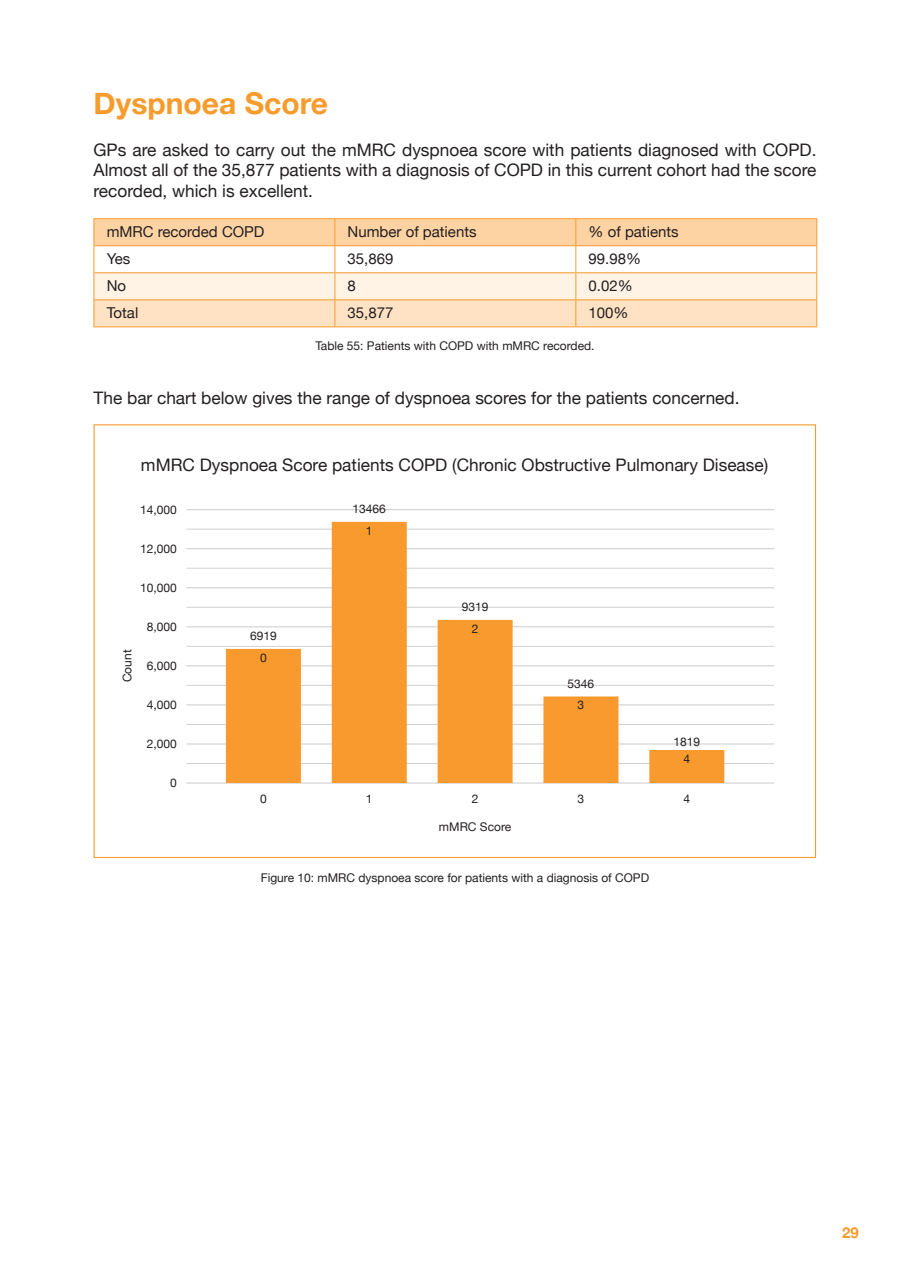
<style>
.page{position:relative;width:910px;height:1280px;background:#fff}
.page>*{position:absolute;margin:0;border:0;box-sizing:border-box;transform-origin:0 0}
.t1{font:700 30px "Helvetica Neue";color:#f89b2d}
.t2{font:17.25px/20.7px "Helvetica Neue";color:#231f20;text-align:justify}
.t3{font:15px "Helvetica Neue";color:#231f20}
.t4{font:700 15px "Helvetica Neue";color:#f89b2d}
.t5{font:12px "Helvetica Neue";color:#231f20}
</style>
<div class="page">
<hr style="left:94px;top:218px;width:241px;height:1px;background:#f89b2d">
<hr style="left:335px;top:218px;width:241px;height:1px;background:#f89b2d">
<hr style="left:576px;top:218px;width:241px;height:1px;background:#f89b2d">
<svg style="left:94px;top:219px;width:723px;height:107px"></svg>
<hr style="left:94px;top:326px;width:241px;height:1px;background:#f89b2d">
<hr style="left:335px;top:326px;width:241px;height:1px;background:#f89b2d">
<hr style="left:576px;top:326px;width:241px;height:1px;background:#f89b2d">
<svg style="left:94px;top:424px;width:722px;height:434px"></svg>
<hr style="left:187px;top:587px;width:586px;height:1px;background:#d0d1d1">
<hr style="left:187px;top:548px;width:586px;height:1px;background:#d0d1d1">
<hr style="left:187px;top:509px;width:586px;height:1px;background:#d0d1d1">
<hr style="left:187px;top:626px;width:586px;height:1px;background:#d0d1d1">
<hr style="left:187px;top:665px;width:586px;height:1px;background:#d0d1d1">
<hr style="left:187px;top:704px;width:586px;height:1px;background:#d0d1d1">
<hr style="left:187px;top:782px;width:586px;height:2px;background:#d0d1d1">
<hr style="left:187px;top:743px;width:586px;height:1px;background:#d0d1d1">
<hr style="left:187px;top:763px;width:586px;height:1px;background:#d0d1d1">
<hr style="left:187px;top:724px;width:586px;height:1px;background:#d0d1d1">
<hr style="left:187px;top:685px;width:586px;height:1px;background:#d0d1d1">
<hr style="left:187px;top:646px;width:586px;height:1px;background:#d0d1d1">
<hr style="left:187px;top:607px;width:586px;height:1px;background:#d0d1d1">
<hr style="left:187px;top:568px;width:586px;height:1px;background:#d0d1d1">
<hr style="left:187px;top:529px;width:586px;height:1px;background:#d0d1d1">
<div style="left:649px;top:750px;width:75px;height:33px;background:#f89a2d"></div>
<div style="left:226px;top:649px;width:75px;height:134px;background:#f89a2d"></div>
<div style="left:438px;top:620px;width:75px;height:163px;background:#f89a2d"></div>
<div style="left:332px;top:522px;width:75px;height:261px;background:#f89a2d"></div>
<div style="left:543px;top:696px;width:75px;height:87px;background:#f89a2d"></div>
<h1 class="t1" style="left:94px;top:80px;width:236px">Dyspnoea Score</h1>
<p class="t2" style="left:94px;top:140px;width:724px">GPs are asked to carry out the mMRC dyspnoea score with patients diagnosed with COPD.<br>Almost all of the 35,877 patients with a diagnosis of COPD in this current cohort had the score recorded, which is excellent.</p>
<p class="t3" style="left:107px;top:221px;width:159px">mMRC recorded COPD</p>
<p class="t3" style="left:348px;top:221px;width:130px">Number of patients</p>
<p class="t3" style="left:589px;top:221px;width:92px">% of patients</p>
<p class="t3" style="left:107px;top:248px;width:25px">Yes</p>
<p class="t3" style="left:348px;top:248px;width:47px">35,869</p>
<p class="t3" style="left:589px;top:248px;width:54px">99.98%</p>
<p class="t3" style="left:107px;top:275px;width:21px">No</p>
<p class="t3" style="left:348px;top:275px;width:10px">8</p>
<p class="t3" style="left:589px;top:275px;width:46px">0.02%</p>
<p class="t3" style="left:107px;top:302px;width:33px">Total</p>
<p class="t3" style="left:348px;top:302px;width:47px">35,877</p>
<p class="t3" style="left:589px;top:302px;width:42px">100%</p>
<p class="t5" style="left:315px;top:337px;width:281px">Table 55: Patients with COPD with mMRC recorded.</p>
<p class="t2" style="left:94px;top:389px;width:647px">The bar chart below gives the range of dyspnoea scores for the patients concerned.</p>
<p class="t5" style="left:118px;top:682px;width:34px;rotate:-90deg">Count</p>
<p class="t2" style="left:141px;top:456px;width:629px">mMRC Dyspnoea Score patients COPD (Chronic Obstructive Pulmonary Disease)</p>
<p class="t5" style="left:140px;top:501px;width:38px">14,000</p>
<p class="t5" style="left:140px;top:540px;width:38px">12,000</p>
<p class="t5" style="left:140px;top:579px;width:38px">10,000</p>
<p class="t5" style="left:147px;top:618px;width:32px">8,000</p>
<p class="t5" style="left:147px;top:657px;width:32px">6,000</p>
<p class="t5" style="left:147px;top:696px;width:32px">4,000</p>
<p class="t5" style="left:147px;top:735px;width:32px">2,000</p>
<p class="t5" style="left:170px;top:774px;width:8px">0</p>
<p class="t5" style="left:683px;top:790px;width:8px">4</p>
<p class="t5" style="left:353px;top:500px;width:35px">13466</p>
<p class="t5" style="left:366px;top:522px;width:8px">1</p>
<p class="t5" style="left:462px;top:598px;width:28px">9319</p>
<p class="t5" style="left:472px;top:620px;width:8px">2</p>
<p class="t5" style="left:250px;top:627px;width:28px">6919</p>
<p class="t5" style="left:260px;top:649px;width:8px">0</p>
<p class="t5" style="left:568px;top:675px;width:28px">5346</p>
<p class="t5" style="left:578px;top:696px;width:8px">3</p>
<p class="t5" style="left:673px;top:733px;width:28px">1819</p>
<p class="t5" style="left:683px;top:750px;width:8px">4</p>
<p class="t5" style="left:366px;top:790px;width:8px">1</p>
<p class="t5" style="left:260px;top:790px;width:8px">0</p>
<p class="t5" style="left:472px;top:790px;width:8px">2</p>
<p class="t5" style="left:439px;top:818px;width:74px">mMRC Score</p>
<p class="t5" style="left:578px;top:790px;width:8px">3</p>
<p class="t5" style="left:261px;top:869px;width:390px">Figure 10: mMRC dyspnoea score for patients with a diagnosis of COPD</p>
<p class="t4" style="left:842px;top:1221px;width:18px">29</p>
</div>
